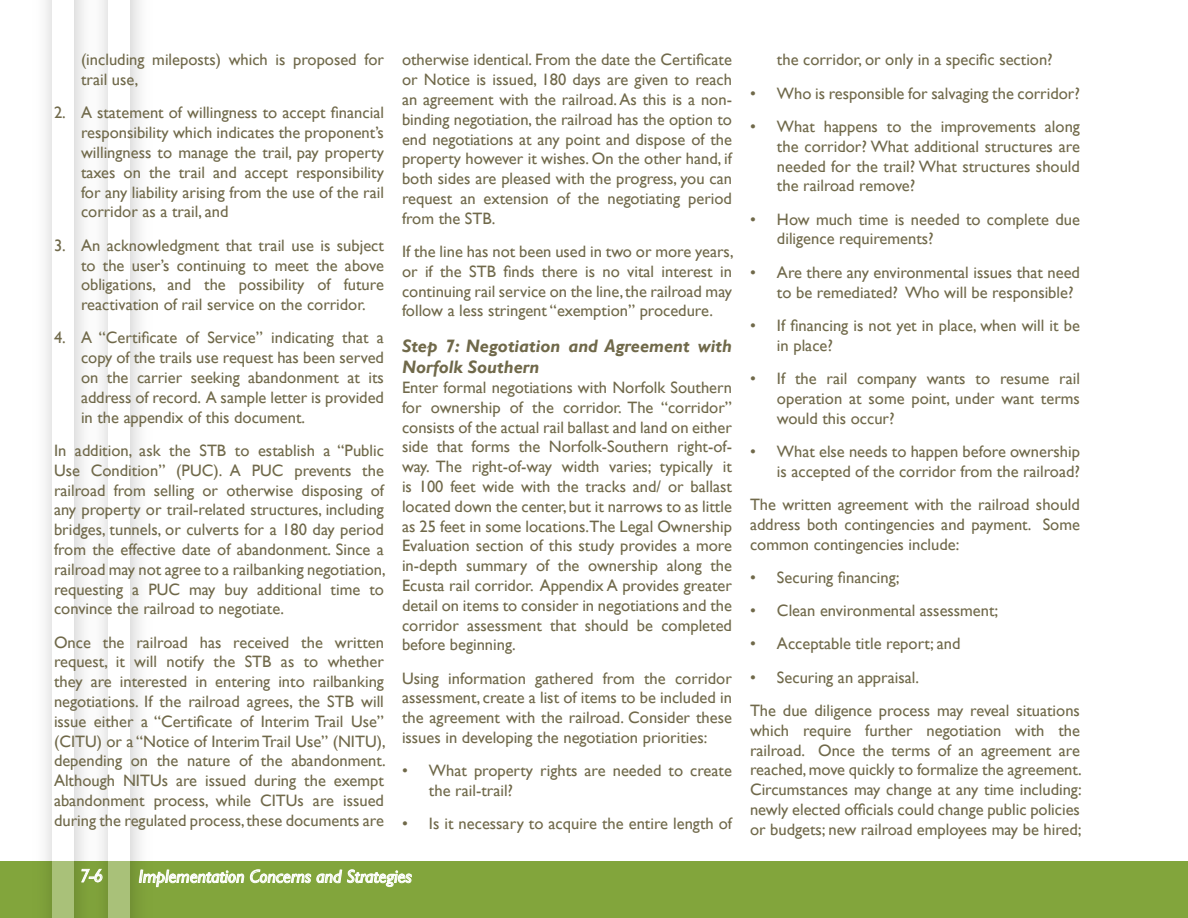
<style>
.page{position:relative;width:1188px;height:918px;background:#fff}
.page>*{position:absolute;margin:0;border:0;box-sizing:border-box;transform-origin:0 0}
.t1{font:italic 700 18px/21.6px "Gill Sans";color:#70694a}
.t2{font:italic 18px "Gill Sans";color:#fff}
.t3{font:16.5px/19.8px "Gill Sans";color:#70694a;text-align:justify}
</style>
<div class="page">
<div style="left:0;top:862px;width:1188px;height:56px;background:#82a53c"></div>
<div style="left:0;top:861px;width:1188px;height:57px;border:1px solid #82a53c"></div>
<img style="left:27px;top:0;width:131px;height:918px">
<div style="left:108px;top:0;width:22px;height:918px;background:#fff"></div>
<div style="left:53px;top:0;width:21px;height:918px;background:#fff"></div>
<svg style="left:81px;top:868px;width:22px;height:15px"></svg>
<svg style="left:139px;top:866px;width:273px;height:23px"></svg>
<svg style="left:1187px;top:861px;width:1px;height:57px"></svg>
<p class="t3" style="left:81px;top:50px;width:305px">(including mileposts) which is proposed for trail use,</p>
<p class="t3" style="left:81px;top:103px;width:305px;text-indent:-27px">2. A statement of willingness to accept financial responsibility which indicates the proponent’s willingness to manage the trail, pay property taxes on the trail and accept responsibility for any liability arising from the use of the rail corridor as a trail, and</p>
<p class="t3" style="left:81px;top:235px;width:305px;text-indent:-27px">3. An acknowledgment that trail use is subject to the user’s continuing to meet the above obligations, and the possibility of future reactivation of rail service on the corridor.</p>
<p class="t3" style="left:81px;top:328px;width:305px;text-indent:-27px">4. A “Certificate of Service” indicating that a copy of the trails use request has been served on the carrier seeking abandonment at its address of record. A sample letter is provided in the appendix of this document.</p>
<p class="t3" style="left:54px;top:440px;width:333px">In addition, ask the STB to establish a “Public Use Condition” (PUC). A PUC prevents the railroad from selling or otherwise disposing of any property or trail-related structures, including bridges, tunnels, or culverts for a 180 day period from the effective date of abandonment. Since a railroad may not agree to a railbanking negotiation, requesting a PUC may buy additional time to convince the railroad to negotiate.</p>
<p class="t3" style="left:54px;top:632px;width:333px">Once the railroad has received the written request, it will notify the STB as to whether they are interested in entering into railbanking negotiations. If the railroad agrees, the STB will issue either a “Certificate of Interim Trail Use” (CITU) or a “Notice of Interim Trail Use” (NITU), depending on the nature of the abandonment.<br>Although NITUs are issued during the exempt abandonment process, while CITUs are issued during the regulated process, these documents are</p>
<p class="t3" style="left:402px;top:50px;width:332px">otherwise identical. From the date the Certificate or Notice is issued, 180 days are given to reach an agreement with the railroad. As this is a non&shy;binding negotiation, the railroad has the option to end negotiations at any point and dispose of the property however it wishes. On the other hand, if both sides are pleased with the progress, you can request an extension of the negotiating period from the STB.</p>
<p class="t3" style="left:402px;top:241px;width:333px">If the line has not been used in two or more years, or if the STB finds there is no vital interest in continuing rail service on the line, the railroad may follow a less stringent “exemption” procedure.</p>
<p class="t1" style="left:402px;top:335px;width:332px">Step 7: Negotiation and Agreement with<br>Norfolk Southern</p>
<p class="t3" style="left:402px;top:377px;width:332px">Enter formal negotiations with Norfolk Southern for ownership of the corridor. The “corridor” consists of the actual rail ballast and land on either side that forms the Norfolk-Southern right-of&shy;way. The right-of-way width varies; typically it is 100 feet wide with the tracks and/ or ballast located down the center, but it narrows to as little as 25 feet in some locations.The Legal Ownership Evaluation section of this study provides a more in-depth summary of the ownership along the Ecusta rail corridor. Appendix A provides greater detail on items to consider in negotiations and the corridor assessment that should be completed before beginning.</p>
<p class="t3" style="left:402px;top:668px;width:332px">Using information gathered from the corridor assessment, create a list of items to be included in the agreement with the railroad. Consider these issues in developing the negotiation priorities:</p>
<p class="t3" style="left:429px;top:761px;width:304px;text-indent:-27px">• What property rights are needed to create the rail-trail?</p>
<p class="t3" style="left:402px;top:814px;width:332px">• Is it necessary to acquire the entire length of</p>
<p class="t2" style="left:80px;top:865px;width:25px">7-6</p>
<p class="t2" style="left:139px;top:866px;width:275px">Implementation Concerns and Strategies</p>
<p class="t3" style="left:777px;top:50px;width:277px">the corridor, or only in a specific section?</p>
<p class="t3" style="left:750px;top:83px;width:331px">• Who is responsible for salvaging the corridor?</p>
<p class="t3" style="left:777px;top:116px;width:305px;text-indent:-27px">• What happens to the improvements along the corridor? What additional structures are needed for the trail? What structures should the railroad remove?</p>
<p class="t3" style="left:777px;top:209px;width:305px;text-indent:-27px">• How much time is needed to complete due diligence requirements?</p>
<p class="t3" style="left:777px;top:262px;width:305px;text-indent:-27px">• Are there any environmental issues that need to be remediated? Who will be responsible?</p>
<p class="t3" style="left:777px;top:315px;width:305px;text-indent:-27px">• If financing is not yet in place, when will it be in place?</p>
<p class="t3" style="left:777px;top:368px;width:305px;text-indent:-27px">• If the rail company wants to resume rail operation at some point, under want terms would this occur?</p>
<p class="t3" style="left:750px;top:441px;width:332px;text-align:right">• What else needs to happen before ownership is accepted of the corridor from the railroad?</p>
<p class="t3" style="left:750px;top:494px;width:331px">The written agreement with the railroad should address both contingencies and payment. Some common contingencies include:</p>
<p class="t3" style="left:750px;top:567px;width:151px">• Securing financing;</p>
<p class="t3" style="left:750px;top:601px;width:250px">• Clean environmental assessment;</p>
<p class="t3" style="left:750px;top:634px;width:212px">• Acceptable title report; and</p>
<p class="t3" style="left:750px;top:660px;width:331px;line-height:33.3px">• Securing an appraisal.<br>The due diligence process may reveal situations</p>
<p class="t3" style="left:750px;top:720px;width:333px">which require further negotiation with the railroad. Once the terms of an agreement are reached, move quickly to formalize the agreement.<br>Circumstances may change at any time including: newly elected officials could change public policies or budgets; new railroad employees may be hired;</p>
</div>
